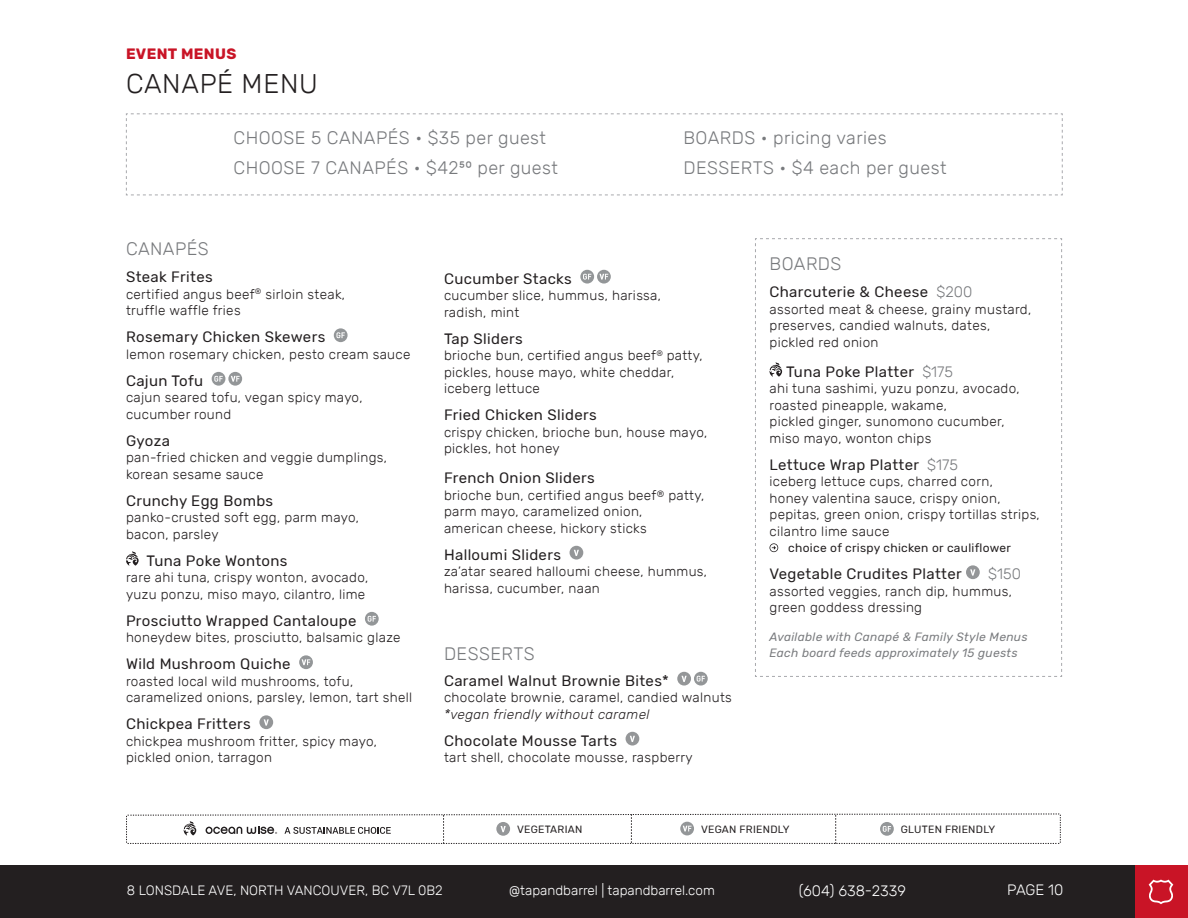
<style>
.page{position:relative;width:1188px;height:918px;background:#fff}
.page>*{position:absolute;margin:0;border:0;box-sizing:border-box;transform-origin:0 0}
.t1{font:300 27px "Rubik";letter-spacing:.025em;color:#231f20}
.t2{font:300 18px/30px "Rubik";letter-spacing:.025em;color:#787a7d}
.t3{font:15px "Rubik";letter-spacing:.025em;color:#231f20}
.t4{font:300 15px "Rubik";color:#fff}
.t5{font:700 15px "Rubik";letter-spacing:.025em;color:#c91426}
.t6{font:300 15px "Rubik";color:#787a7d}
.t7{font:300 13.5px/16.5px "Rubik";letter-spacing:.025em;color:#231f20}
.t8{font:300 13.5px "Rubik";color:#fff}
.t9{font:italic 300 13.5px "Rubik";letter-spacing:.025em;color:#231f20}
.t10{font:italic 12px/16.5px "Rubik";letter-spacing:.025em;color:#787a7d}
.t11{font:12px "Rubik";letter-spacing:.025em;color:#231f20}
.t12{font:10.5px "Rubik";letter-spacing:.025em;color:#231f20}
.s1{font-weight:300;color:#787a7d}
</style>
<div class="page">
<div style="left:0;top:865px;width:1188px;height:53px;background:#231f20"></div>
<div style="left:1135px;top:865px;width:53px;height:53px;background:#c91426"></div>
<svg style="left:1149px;top:880px;width:24px;height:24px"></svg>
<div style="left:334px;top:328px;width:14px;height:14px;background:#939698;border-radius:50%"></div>
<svg style="left:336px;top:332px;width:9px;height:6px"></svg>
<div style="left:212px;top:372px;width:13px;height:14px;background:#939698;border-radius:50%"></div>
<svg style="left:214px;top:376px;width:9px;height:6px"></svg>
<div style="left:228px;top:372px;width:14px;height:14px;background:#939698;border-radius:50%"></div>
<svg style="left:231px;top:376px;width:9px;height:6px"></svg>
<svg style="left:126px;top:551px;width:13px;height:15px"></svg>
<svg style="left:365px;top:612px;width:14px;height:14px"></svg>
<svg style="left:368px;top:616px;width:8px;height:6px"></svg>
<div style="left:299px;top:655px;width:14px;height:14px;background:#939698;border-radius:50%"></div>
<svg style="left:302px;top:659px;width:8px;height:6px"></svg>
<div style="left:259px;top:715px;width:14px;height:14px;background:#949698;border-radius:50%"></div>
<svg style="left:264px;top:719px;width:5px;height:7px"></svg>
<div style="left:580px;top:270px;width:14px;height:14px;background:#939698;border-radius:50%"></div>
<svg style="left:583px;top:274px;width:8px;height:6px"></svg>
<svg style="left:597px;top:270px;width:14px;height:14px"></svg>
<svg style="left:599px;top:274px;width:9px;height:6px"></svg>
<div style="left:570px;top:546px;width:13px;height:14px;background:#949698;border-radius:50%"></div>
<svg style="left:574px;top:550px;width:5px;height:6px"></svg>
<div style="left:677px;top:672px;width:14px;height:14px;background:#949698;border-radius:50%"></div>
<svg style="left:681px;top:676px;width:6px;height:6px"></svg>
<svg style="left:694px;top:672px;width:14px;height:14px"></svg>
<svg style="left:697px;top:676px;width:8px;height:6px"></svg>
<div style="left:626px;top:732px;width:13px;height:14px;background:#949698;border-radius:50%"></div>
<svg style="left:630px;top:736px;width:5px;height:6px"></svg>
<svg style="left:755px;top:238px;width:307px;height:439px"></svg>
<svg style="left:126px;top:113px;width:937px;height:83px"></svg>
<svg style="left:126px;top:814px;width:935px;height:30px"></svg>
<p class="t5" style="left:126px;top:45px;width:112px">EVENT MENUS</p>
<p class="t1" style="left:126px;top:69px;width:193px">CANAPÉ MENU</p>
<p class="t2" style="left:234px;top:124px;width:326px">CHOOSE 5 CANAPÉS • $35 per guest<br>CHOOSE 7 CANAPÉS • $4250 per guest</p>
<p class="t2" style="left:683px;top:124px;width:205px">BOARDS • pricing varies</p>
<p class="t2" style="left:683px;top:154px;width:265px">DESSERTS • $4 each per guest</p>
<p class="t2" style="left:126px;top:234px;width:84px">CANAPÉS</p>
<p class="t3" style="left:126px;top:268px;width:88px">Steak Frites</p>
<p class="t7" style="left:126px;top:286px;width:221px">certified angus beef<sup>®</sup> sirloin steak,</p>
<p class="t7" style="left:126px;top:303px;width:116px">truffle waffle fries</p>
<p class="t3" style="left:126px;top:328px;width:201px">Rosemary Chicken Skewers</p>
<p class="t7" style="left:126px;top:346px;width:286px">lemon rosemary chicken, pesto cream sauce</p>
<p class="t3" style="left:126px;top:372px;width:79px">Cajun Tofu</p>
<p class="t7" style="left:126px;top:390px;width:238px">cajun seared tofu, vegan spicy mayo, cucumber round</p>
<p class="t3" style="left:126px;top:432px;width:45px">Gyoza</p>
<p class="t7" style="left:126px;top:450px;width:263px">pan-fried chicken and veggie dumplings, korean sesame sauce</p>
<p class="t3" style="left:126px;top:492px;width:149px">Crunchy Egg Bombs</p>
<p class="t7" style="left:126px;top:510px;width:235px">panko-crusted soft egg, parm mayo,</p>
<p class="t7" style="left:126px;top:526px;width:94px">bacon, parsley</p>
<p class="t3" style="left:147px;top:552px;width:142px">Tuna Poke Wontons</p>
<p class="t7" style="left:126px;top:570px;width:244px">rare ahi tuna, crispy wonton, avocado,</p>
<p class="t7" style="left:126px;top:586px;width:241px">yuzu ponzu, miso mayo, cilantro, lime</p>
<p class="t3" style="left:126px;top:612px;width:232px">Prosciutto Wrapped Cantaloupe</p>
<p class="t7" style="left:126px;top:630px;width:276px">honeydew bites, prosciutto, balsamic glaze</p>
<p class="t3" style="left:126px;top:655px;width:166px">Wild Mushroom Quiche</p>
<p class="t7" style="left:126px;top:673px;width:288px">roasted local wild mushrooms, tofu, caramelized onions, parsley, lemon, tart shell</p>
<p class="t3" style="left:126px;top:715px;width:126px">Chickpea Fritters</p>
<p class="t7" style="left:126px;top:733px;width:253px">chickpea mushroom fritter, spicy mayo,</p>
<p class="t7" style="left:126px;top:750px;width:148px">pickled onion, tarragon</p>
<p class="t3" style="left:444px;top:270px;width:129px">Cucumber Stacks</p>
<p class="t7" style="left:444px;top:287px;width:219px">cucumber slice, hummus, harissa,</p>
<p class="t7" style="left:444px;top:304px;width:77px">radish, mint</p>
<p class="t3" style="left:444px;top:330px;width:80px">Tap Sliders</p>
<p class="t7" style="left:444px;top:347px;width:260px">brioche bun, certified angus beef<sup>®</sup> patty, pickles, house mayo, white cheddar,</p>
<p class="t7" style="left:444px;top:380px;width:97px">iceberg lettuce</p>
<p class="t3" style="left:444px;top:406px;width:154px">Fried Chicken Sliders</p>
<p class="t7" style="left:444px;top:424px;width:265px">crispy chicken, brioche bun, house mayo, pickles, hot honey</p>
<p class="t3" style="left:444px;top:469px;width:152px">French Onion Sliders</p>
<p class="t7" style="left:444px;top:487px;width:262px">brioche bun, certified angus beef<sup>®</sup> patty,</p>
<p class="t7" style="left:444px;top:503px;width:200px">parm mayo, caramelized onion,</p>
<p class="t7" style="left:444px;top:520px;width:204px">american cheese, hickory sticks</p>
<p class="t3" style="left:444px;top:546px;width:119px">Halloumi Sliders</p>
<p class="t7" style="left:444px;top:563px;width:265px">za’atar seared halloumi cheese, hummus, harissa, cucumber, naan</p>
<p class="t2" style="left:444px;top:639px;width:92px">DESSERTS</p>
<p class="t3" style="left:444px;top:672px;width:226px">Caramel Walnut Brownie Bites*</p>
<p class="t7" style="left:444px;top:689px;width:289px">chocolate brownie, caramel, candied walnuts</p>
<p class="t9" style="left:444px;top:706px;width:207px">*vegan friendly without caramel</p>
<p class="t3" style="left:444px;top:732px;width:175px">Chocolate Mousse Tarts</p>
<p class="t7" style="left:444px;top:749px;width:250px">tart shell, chocolate mousse, raspberry</p>
<p class="t2" style="left:770px;top:249px;width:73px">BOARDS</p>
<p class="t3" style="left:770px;top:283px;width:204px">Charcuterie &amp; Cheese <span class="s1">$200</span></p>
<p class="t7" style="left:770px;top:301px;width:263px">assorted meat &amp; cheese, grainy mustard, preserves, candied walnuts, dates,</p>
<p class="t7" style="left:770px;top:334px;width:111px">pickled red onion</p>
<p class="t3" style="left:786px;top:363px;width:168px">Tuna Poke Platter <span class="s1">$175</span></p>
<p class="t7" style="left:770px;top:381px;width:252px">ahi tuna sashimi, yuzu ponzu, avocado,</p>
<p class="t7" style="left:770px;top:397px;width:179px">roasted pineapple, wakame,</p>
<p class="t7" style="left:770px;top:414px;width:237px">pickled ginger, sunomono cucumber,</p>
<p class="t7" style="left:770px;top:430px;width:163px">miso mayo, wonton chips</p>
<p class="t3" style="left:770px;top:456px;width:190px">Lettuce Wrap Platter <span class="s1">$175</span></p>
<p class="t7" style="left:770px;top:474px;width:225px">iceberg lettuce cups, charred corn,</p>
<p class="t7" style="left:770px;top:490px;width:233px">honey valentina sauce, crispy onion,</p>
<p class="t7" style="left:770px;top:507px;width:272px">pepitas, green onion, crispy tortillas strips,</p>
<p class="t7" style="left:770px;top:523px;width:121px">cilantro lime sauce</p>
<p class="t11" style="left:788px;top:541px;width:224px">choice of crispy chicken or cauliflower</p>
<p class="t3" style="left:770px;top:565px;width:194px">Vegetable Crudites Platter</p>
<p class="t6" style="left:988px;top:566px;width:34px">$150</p>
<p class="t7" style="left:770px;top:583px;width:244px">assorted veggies, ranch dip, hummus,</p>
<p class="t7" style="left:770px;top:600px;width:154px">green goddess dressing</p>
<p class="t10" style="left:770px;top:629px;width:260px">Available with Canapé &amp; Family Style Menus<br>Each board feeds approximately 15 guests</p>
<p class="t12" style="left:517px;top:823px;width:67px">VEGETARIAN</p>
<p class="t12" style="left:701px;top:823px;width:90px">VEGAN FRIENDLY</p>
<p class="t12" style="left:901px;top:823px;width:96px">GLUTEN FRIENDLY</p>
<p class="t8" style="left:127px;top:882px;width:317px">8 LONSDALE AVE, NORTH VANCOUVER, BC V7L 0B2</p>
<p class="t8" style="left:509px;top:882px;width:207px">@tapandbarrel | tapandbarrel.com</p>
<p class="t4" style="left:799px;top:882px;width:109px">(604) 638-2339</p>
<p class="t4" style="left:1007px;top:881px;width:58px">PAGE 10</p>
</div>
